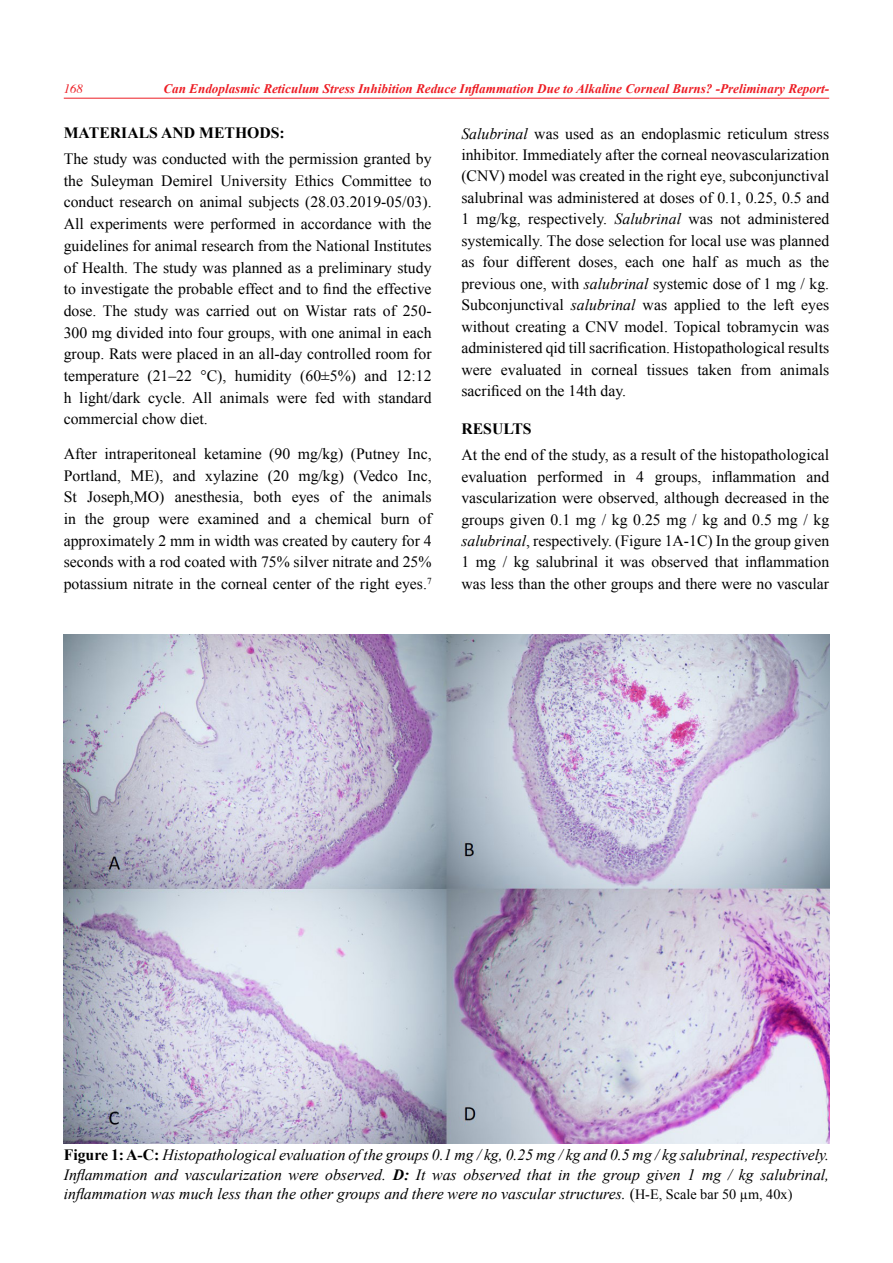
<style>
.page{position:relative;width:893px;height:1263px;background:#fff}
.page>*{position:absolute;margin:0;border:0;box-sizing:border-box;transform-origin:0 0}
.t1{font:15.75px/21.5px "Times New Roman";color:#000;text-align:justify}
.t2{font:italic 15.75px/19.5px "Times New Roman";color:#000;text-align:justify}
.t3{font:700 15.75px "Times New Roman";color:#000}
.t4{font:italic 700 13.2px "Times New Roman";color:#ed1d24}
.t5{font:italic 12.75px "Times";color:#ed1d24}
.s1{font-style:italic}
.s2{font-weight:700;font-style:normal}
.s3{font-weight:700}
.s4{font-style:normal}
.s5{font-style:normal;font-size:14.25px}
</style>
<div class="page">
<img style="left:64px;top:635px;width:765px;height:508px">
<hr style="left:64px;top:98px;width:765px;height:1px;background:#ed1d24">
<p class="t5" style="left:64px;top:81px;width:21px">168</p>
<p class="t4" style="left:163px;top:79px;width:667px">Can Endoplasmic Reticulum Stress Inhibition Reduce Inflammation Due to Alkaline Corneal Burns? -Preliminary Report-</p>
<p class="t3" style="left:64px;top:122px;width:223px">MATERIALS AND METHODS:</p>
<p class="t1" style="left:64px;top:148px;width:369px">The study was conducted with the permission granted by the Suleyman Demirel University Ethics Committee to conduct research on animal subjects (28.03.2019-05/03).<br>All experiments were performed in accordance with the guidelines for animal research from the National Institutes of Health. The study was planned as a preliminary study to investigate the probable effect and to find the effective dose. The study was carried out on Wistar rats of 250- 300 mg divided into four groups, with one animal in each group. Rats were placed in an all-day controlled room for temperature (21–22 °C), humidity (60±5%) and 12:12 h light/dark cycle. All animals were fed with standard commercial chow diet.</p>
<p class="t1" style="left:64px;top:442px;width:369px">After intraperitoneal ketamine (90 mg/kg) (Putney Inc, Portland, ME), and xylazine (20 mg/kg) (Vedco Inc, St Joseph,MO) anesthesia, both eyes of the animals in the group were examined and a chemical burn of approximately 2 mm in width was created by cautery for 4 seconds with a rod coated with 75% silver nitrate and 25% potassium nitrate in the corneal center of the right eyes.<sup>7</sup></p>
<p class="t1" style="left:461px;top:122px;width:369px"><span class="s1">Salubrinal</span> was used as an endoplasmic reticulum stress inhibitor. Immediately after the corneal neovascularization (CNV) model was created in the right eye, subconjunctival salubrinal was administered at doses of 0.1, 0.25, 0.5 and 1 mg/kg, respectively. <span class="s1">Salubrinal</span> was not administered systemically. The dose selection for local use was planned as four different doses, each one half as much as the previous one, with <span class="s1">salubrinal</span> systemic dose of 1 mg / kg.<br>Subconjunctival <span class="s1">salubrinal</span> was applied to the left eyes without creating a CNV model. Topical tobramycin was administered qid till sacrification. Histopathological results were evaluated in corneal tissues taken from animals sacrificed on the 14th day.</p>
<p class="t3" style="left:461px;top:418px;width:72px">RESULTS</p>
<p class="t1" style="left:461px;top:444px;width:369px">At the end of the study, as a result of the histopathological evaluation performed in 4 groups, inflammation and vascularization were observed, although decreased in the groups given 0.1 mg / kg 0.25 mg / kg and 0.5 mg / kg <span class="s1">salubrinal</span>, respectively. (Figure 1A-1C) In the group given 1 mg / kg salubrinal it was observed that inflammation was less than the other groups and there were no vascular</p>
<p class="t2" style="left:64px;top:1145px;width:767px"><span class="s2">Figure 1: A-C:</span> Histopathological evaluation of the groups 0.1 mg / kg, 0.25 mg / kg and 0.5 mg / kg salubrinal, respectively.<br>Inflammation and vascularization were observed. <span class="s3">D:</span> It was observed that in the group given 1 mg / kg salubrinal, inflammation was much less than the other groups and there were no vascular structures. <span class="s4">(</span><span class="s5">H-E, Scale bar 50 µm, 40x)</span></p>
</div>
